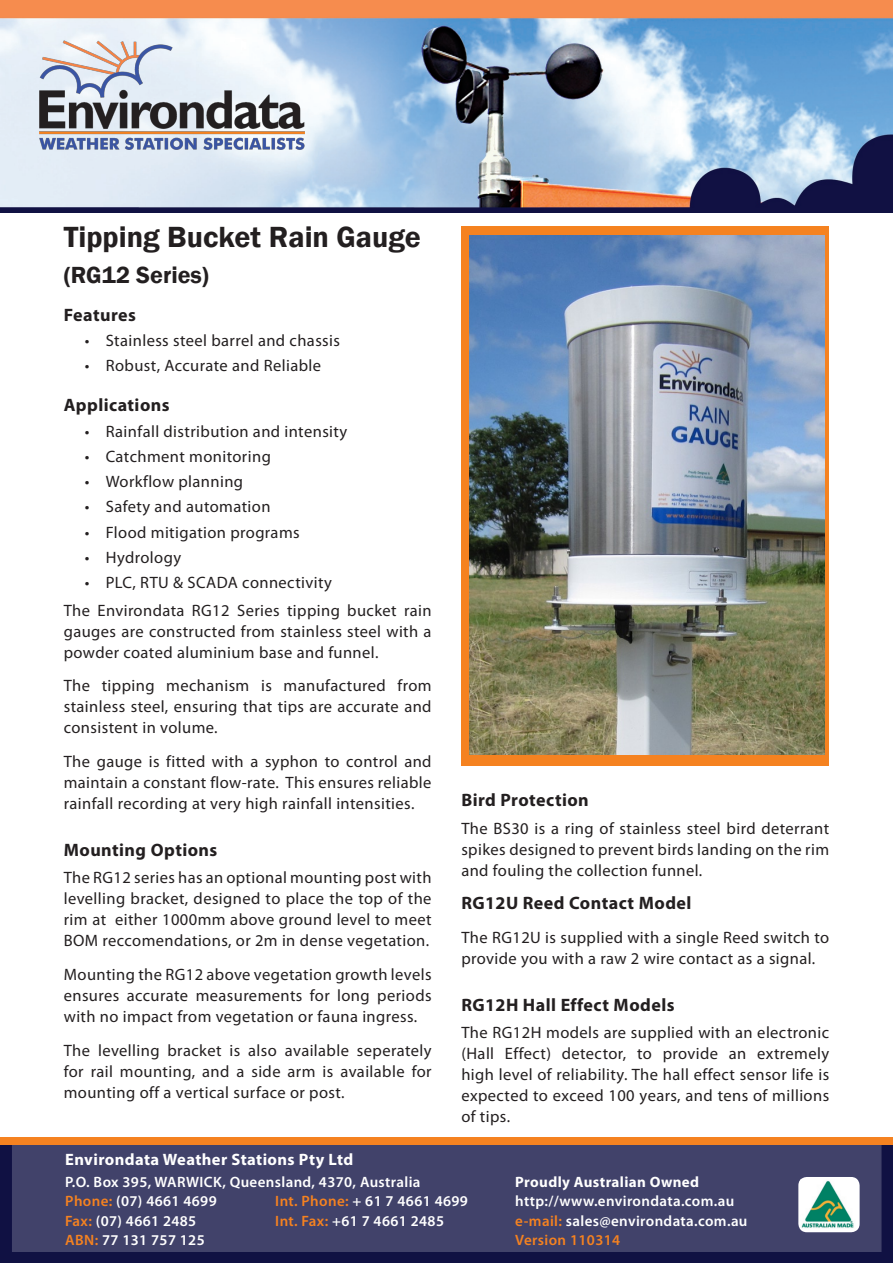
<style>
.page{position:relative;width:893px;height:1263px;background:#fff}
.page>*{position:absolute;margin:0;border:0;box-sizing:border-box;transform-origin:0 0}
.Heading1{font:600 30px "Franklin Gothic";color:#231f20}
.Heading2{font:600 24px "Franklin Gothic";color:#231f20}
.Sub-Headings{font:700 18px "Myriad Pro";letter-spacing:.025em;color:#231f20}
.Body_text{font:700 18px "Myriad Pro";letter-spacing:.025em;color:#231f20}
.Body_text-2{font:16.5px/21px "Myriad Pro";letter-spacing:.025em;color:#231f20;text-align:justify}
.bullets{font:16.5px "Myriad Pro";letter-spacing:.025em;color:#231f20}
.Sub-Headings-2{font:700 16.5px "Myriad Pro";letter-spacing:.025em;color:#fff}
.t1{font:600 15px "Myriad Pro";letter-spacing:.025em;color:#fff}
.t2{font:700 15px "Myriad Pro";letter-spacing:.025em;color:#fff}
.t3{font:600 15px "Myriad Pro";letter-spacing:.025em;color:#f58220}
.s1{color:#f58220}
</style>
<div class="page">
<div style="left:0;top:1139px;width:893px;height:124px;background:#101143"></div>
<div style="left:12px;top:1138px;width:869px;height:114px;background:#41426a"></div>
<img style="left:0;top:0;width:893px;height:212px">
<img style="left:39px;top:40px;width:265px;height:109px">
<hr style="left:0;top:212px;width:893px;height:1px;background:#101143">
<div style="left:798px;top:1177px;width:62px;height:55px;background:#fff;border-radius:9px"></div>
<img style="left:800px;top:1179px;width:54px;height:49px">
<div style="left:0;top:1138px;width:893px;height:7px;background:#f58220"></div>
<div style="left:461px;top:226px;width:368px;height:539px;background:#f58220"></div>
<img style="left:470px;top:235px;width:354px;height:519px">
<p class="Heading1" style="left:64px;top:219px;width:359px">Tipping Bucket Rain Gauge</p>
<p class="Heading2" style="left:64px;top:260px;width:147px">(RG12 Series)</p>
<p class="Sub-Headings" style="left:64px;top:303px;width:74px">Features</p>
<p class="bullets" style="left:85px;top:330px;width:257px">• Stainless steel barrel and chassis</p>
<p class="bullets" style="left:85px;top:356px;width:238px">• Robust, Accurate and Reliable</p>
<p class="Sub-Headings" style="left:64px;top:394px;width:107px">Applications</p>
<p class="bullets" style="left:85px;top:421px;width:264px">• Rainfall distribution and intensity</p>
<p class="bullets" style="left:85px;top:446px;width:188px">• Catchment monitoring</p>
<p class="bullets" style="left:85px;top:471px;width:160px">• Workflow planning</p>
<p class="bullets" style="left:85px;top:497px;width:187px">• Safety and automation</p>
<p class="bullets" style="left:85px;top:522px;width:216px">• Flood mitigation programs</p>
<p class="bullets" style="left:85px;top:547px;width:98px">• Hydrology</p>
<p class="bullets" style="left:85px;top:572px;width:249px">• PLC, RTU &amp; SCADA connectivity</p>
<p class="Body_text-2" style="left:64px;top:599px;width:369px">The Environdata RG12 Series tipping bucket rain gauges are constructed from stainless steel with a powder coated aluminium base and funnel.</p>
<p class="Body_text-2" style="left:64px;top:675px;width:369px">The tipping mechanism is manufactured from stainless steel, ensuring that tips are accurate and consistent in volume.</p>
<p class="Body_text-2" style="left:64px;top:751px;width:369px">The gauge is fitted with a syphon to control and maintain a constant flow-rate. This ensures reliable rainfall recording at very high rainfall intensities.</p>
<p class="Sub-Headings" style="left:64px;top:838px;width:155px">Mounting Options</p>
<p class="Body_text-2" style="left:64px;top:867px;width:369px">The RG12 series has an optional mounting post with levelling bracket, designed to place the top of the rim at either 1000mm above ground level to meet BOM reccomendations, or 2m in dense vegetation.</p>
<p class="Body_text-2" style="left:64px;top:963px;width:369px">Mounting the RG12 above vegetation growth levels ensures accurate measurements for long periods with no impact from vegetation or fauna ingress.</p>
<p class="Body_text-2" style="left:64px;top:1039px;width:369px">The levelling bracket is also available seperately for rail mounting, and a side arm is available for mounting off a vertical surface or post.</p>
<p class="Sub-Headings" style="left:461px;top:788px;width:129px">Bird Protection</p>
<p class="Body_text-2" style="left:461px;top:817px;width:369px">The BS30 is a ring of stainless steel bird deterrant spikes designed to prevent birds landing on the rim and fouling the collection funnel.</p>
<p class="Body_text" style="left:461px;top:891px;width:232px">RG12U Reed Contact Model</p>
<p class="Body_text-2" style="left:461px;top:927px;width:369px">The RG12U is supplied with a single Reed switch to provide you with a raw 2 wire contact as a signal.</p>
<p class="Sub-Headings" style="left:461px;top:993px;width:215px">RG12H Hall Effect Models</p>
<p class="Body_text-2" style="left:461px;top:1022px;width:369px">The RG12H models are supplied with an electronic (Hall Effect) detector, to provide an extremely high level of reliability. The hall effect sensor life is expected to exceed 100 years, and tens of millions of tips.</p>
<p class="Sub-Headings-2" style="left:65px;top:1149px;width:290px">Environdata Weather Stations Pty Ltd</p>
<p class="t1" style="left:65px;top:1172px;width:357px">P.O. Box 395, WARWICK, Queensland, 4370, Australia</p>
<p class="t2" style="left:515px;top:1172px;width:185px">Proudly Australian Owned</p>
<p class="t1" style="left:65px;top:1191px;width:153px"><span class="s1">Phone:</span> (07) 4661 4699</p>
<p class="t1" style="left:275px;top:1191px;width:194px"><span class="s1">Int. Phone:</span> + 61 7 4661 4699</p>
<p class="t1" style="left:515px;top:1191px;width:220px">http://www.environdata.com.au</p>
<p class="t1" style="left:65px;top:1211px;width:133px"><span class="s1">Fax:</span> (07) 4661 2485</p>
<p class="t1" style="left:275px;top:1211px;width:170px"><span class="s1">Int. Fax:</span> +61 7 4661 2485</p>
<p class="t1" style="left:515px;top:1211px;width:234px"><span class="s1">e-mail:</span> sales@environdata.com.au</p>
<p class="t1" style="left:65px;top:1230px;width:141px"><span class="s1">ABN:</span> 77 131 757 125</p>
<p class="t3" style="left:515px;top:1230px;width:106px">Version 110314</p>
</div>
